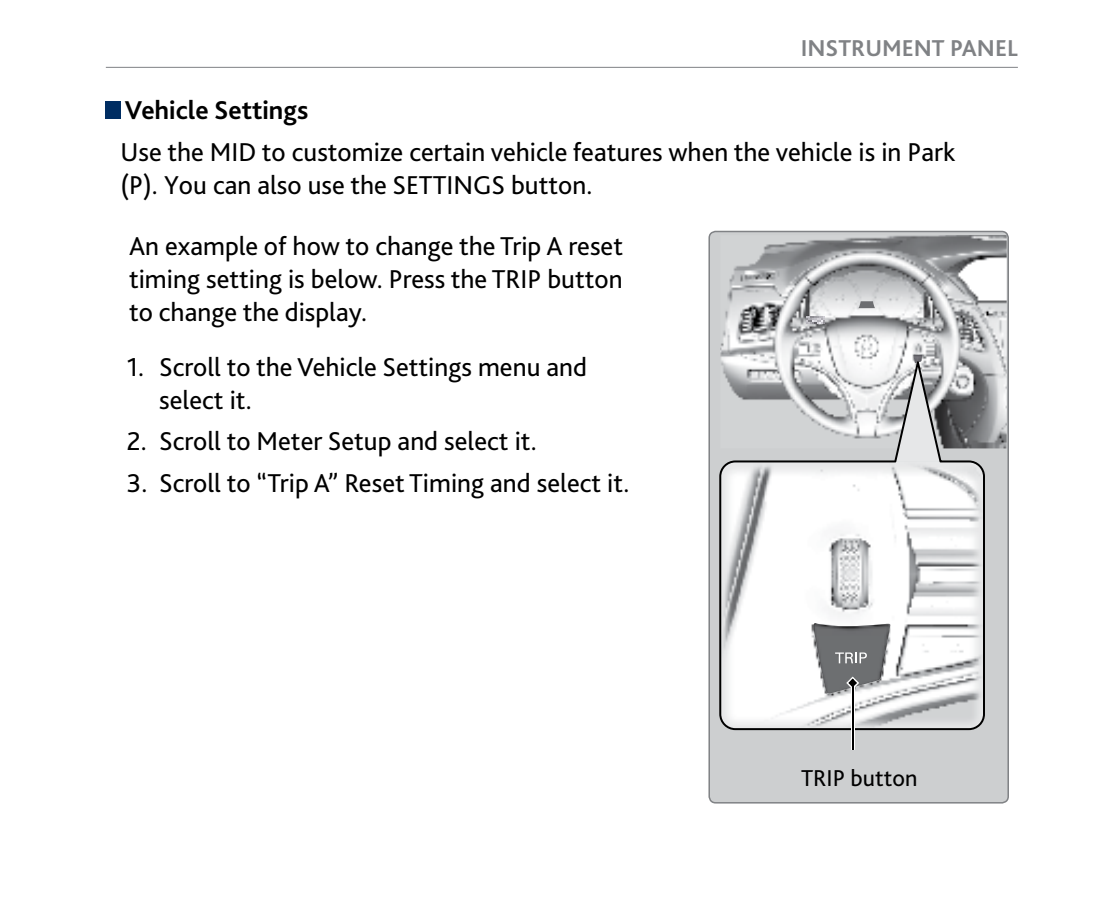
<style>
.page{position:relative;width:1107px;height:900px;background:#fff}
.page>*{position:absolute;margin:0;border:0;box-sizing:border-box;transform-origin:0 0}
.t1{font:27px/33px "Bliss 2";color:#000}
.t2{font:700 27px "Bliss 2";color:#000}
.t3{font:700 24px "Bliss 2";color:#808285}
.t4{font:24px "Bliss 2";color:#000}
</style>
<div class="page">
<hr style="left:106px;top:67px;width:912px;height:1px;background:#808285">
<div style="left:105px;top:101px;width:16px;height:18px;background:#002d62"></div>
<div style="left:709px;top:231px;width:299px;height:571px;background:#cdcfd0;border-radius:6px"></div>
<img style="left:720px;top:235px;width:286px;height:213px">
<img style="left:807px;top:317px;width:17px;height:6px">
<svg style="left:858px;top:301px;width:17px;height:7px"></svg>
<svg style="left:895px;top:355px;width:46px;height:6px"></svg>
<svg style="left:719px;top:361px;width:266px;height:369px"></svg>
<svg style="left:851px;top:689px;width:4px;height:60px"></svg>
<svg style="left:846px;top:676px;width:13px;height:13px"></svg>
<hr style="left:852px;top:684px;width:1px;height:65px;background:#000">
<div style="left:708px;top:231px;width:301px;height:572px;border:2px solid #808285;border-radius:6px"></div>
<p class="t3" style="left:801px;top:33px;width:23px">INSTRUMENT</p>
<p class="t3" style="left:950px;top:33px;width:27px">PANEL</p>
<p class="t2" style="left:125px;top:93px;width:185px">VEHICLE SETTINGS</p>
<p class="t1" style="left:121px;top:134px;width:836px">Use the MID to customize certain vehicle features when the vehicle is in Park (P). You can also use the SETTINGS button.</p>
<p class="t1" style="left:129px;top:229px;width:496px;text-align:justify">An example of how to change the Trip A reset timing setting is below. Press the TRIP button to change the display.</p>
<p class="t1" style="left:159px;top:349px;width:429px;text-indent:-32px">1. Scroll to the Vehicle Settings menu and select it.</p>
<p class="t1" style="left:127px;top:424px;width:411px">2. Scroll to Meter Setup and select it.</p>
<p class="t1" style="left:127px;top:466px;width:504px">3. Scroll to “Trip A” Reset Timing and select it.</p>
<p class="t4" style="left:801px;top:762px;width:118px">TRIP button</p>
</div>
